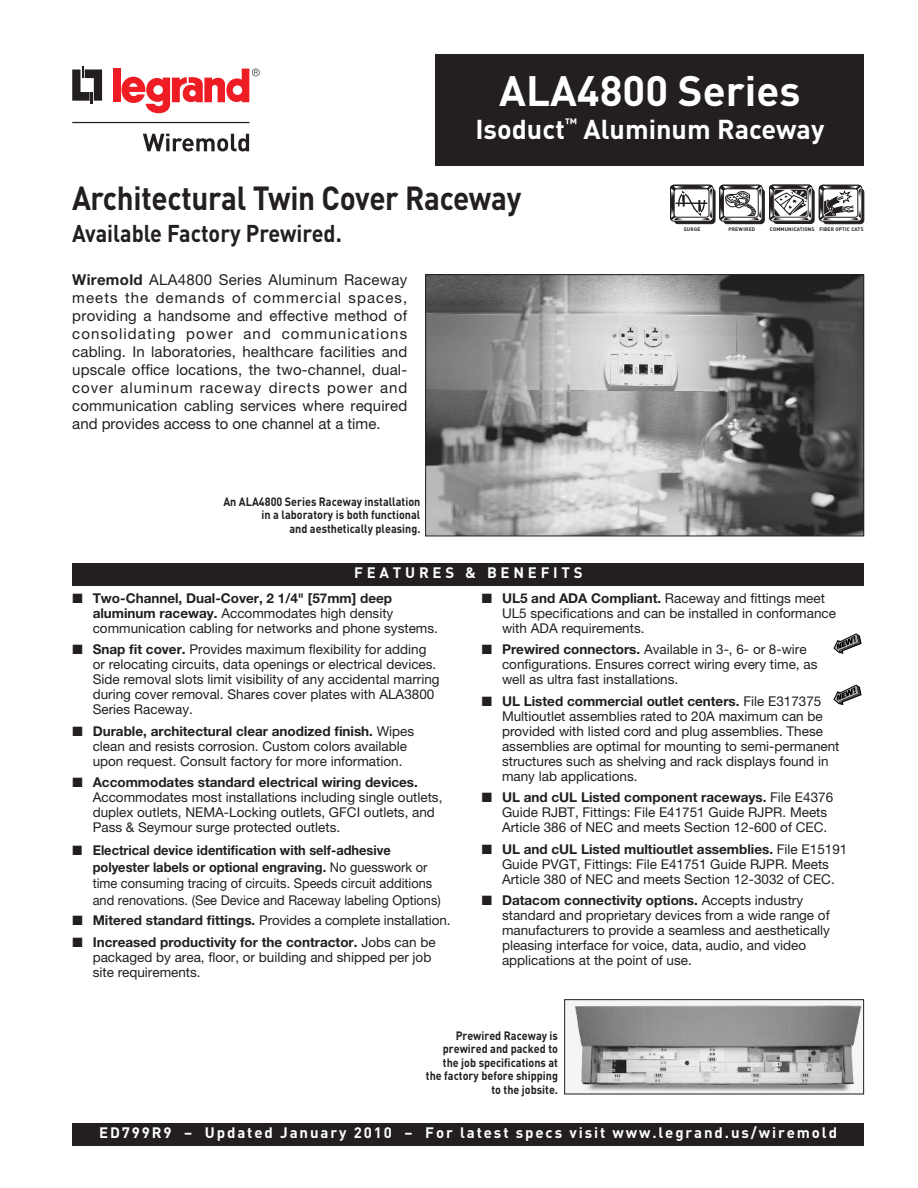
<style>
.page{position:relative;width:918px;height:1188px;background:#fff}
.page>*{position:absolute;margin:0;border:0;box-sizing:border-box;transform-origin:0 0}
.t1{font:700 42px "DIN";color:#fff}
.t2{font:700 33px "DIN";letter-spacing:-.01em;color:#231f20;scale:.9 1}
.t3{font:700 27px "DIN";color:#fff}
.t4{font:700 24px "DIN";color:#231f20;scale:.9 1}
.t5{font:15px/18px "Helvetica Neue";color:#231f20;text-align:justify}
.t6{font:700 15px "DIN";letter-spacing:.125em;color:#fff}
.t7{font:700 15px "DIN";letter-spacing:.25em;color:#fff}
.t8{font:13.5px/15px "Helvetica Neue";color:#231f20}
.t9{font:13.5px/16.5px "Helvetica Neue";color:#231f20;scale:.95 1}
.t10{font:700 12px/13.5px "DIN";color:#231f20;text-align:right;scale:.9 1}
.t11{font:700 5.1px "DIN";letter-spacing:.025em;color:#231f20}
.t12{font:700 5.1px "DIN";letter-spacing:.05em;color:#231f20}
.s1{font-weight:700}
</style>
<div class="page">
<div style="left:823px;top:189px;width:41px;height:35px;background:#231f20;border-radius:4px"></div>
<div style="left:823px;top:189px;width:41px;height:35px;border:1px solid #231f20;border-radius:4px"></div>
<div style="left:819px;top:185px;width:43px;height:37px;border:1px solid #231f20;border-radius:4px"></div>
<svg style="left:819px;top:185px;width:42px;height:36px;background:#999797"></svg>
<div style="left:436px;top:54px;width:428px;height:112px;background:#231f20"></div>
<svg style="left:72px;top:67px;width:30px;height:36px"></svg>
<div style="left:113px;top:69px;width:7px;height:33px;background:#ee1d23"></div>
<svg style="left:121px;top:69px;width:139px;height:45px"></svg>
<hr style="left:72px;top:122px;width:177px;height:1px;background:#231f20">
<svg style="left:143px;top:134px;width:106px;height:17px"></svg>
<img style="left:427px;top:276px;width:435px;height:258px">
<div style="left:425px;top:274px;width:439px;height:262px;border:1px solid #231f20"></div>
<div style="left:73px;top:563px;width:791px;height:23px;background:#231f20"></div>
<div style="left:72px;top:1123px;width:792px;height:22px;background:#231f20"></div>
<div style="left:674px;top:189px;width:41px;height:35px;background:#2f2c2c;border-radius:4px"></div>
<div style="left:674px;top:189px;width:41px;height:35px;border:1px solid #231f20;border-radius:4px"></div>
<svg style="left:670px;top:185px;width:43px;height:36px;background:#adabac"></svg>
<div style="left:773px;top:189px;width:41px;height:35px;background:#2a2627;border-radius:4px"></div>
<div style="left:773px;top:188px;width:41px;height:36px;border:1px solid #231f20;border-radius:4px"></div>
<div style="left:769px;top:185px;width:43px;height:36px;border:1px solid #231f20;border-radius:4px"></div>
<svg style="left:769px;top:185px;width:43px;height:35px;background:#999798"></svg>
<div style="left:724px;top:189px;width:40px;height:35px;background:#2f2b2c;border-radius:4px"></div>
<div style="left:723px;top:189px;width:42px;height:35px;border:1px solid #231f20;border-radius:4px"></div>
<div style="left:719px;top:185px;width:44px;height:36px;border:1px solid #231f20;border-radius:4px"></div>
<svg style="left:719px;top:185px;width:43px;height:36px;background:#a3a1a2"></svg>
<img style="left:569px;top:1004px;width:293px;height:88px">
<div style="left:564px;top:999px;width:300px;height:95px;border:1px solid #231f20"></div>
<svg style="left:834px;top:633px;width:27px;height:21px"></svg>
<svg style="left:834px;top:685px;width:27px;height:20px"></svg>
<h1 class="t1" style="left:499px;top:66px;width:303px">ALA4800 Series</h1>
<h3 class="t3" style="left:475px;top:113px;width:351px">Isoduct<sup>™</sup> Aluminum Raceway</h3>
<h2 class="t2" style="left:72px;top:179px;width:501px">Architectural Twin Cover Raceway</h2>
<h3 class="t4" style="left:72px;top:219px;width:301px">Available Factory Prewired.</h3>
<p class="t5" style="left:72px;top:272px;width:336px"><span class="s1">Wiremold</span> ALA4800 Series Aluminum Raceway meets the demands of commercial spaces, providing a handsome and effective method of consolidating power and communications cabling. In laboratories, healthcare facilities and upscale office locations, the two-channel, dual&shy;cover aluminum raceway directs power and communication cabling services where required and provides access to one channel at a time.</p>
<p class="t10" style="left:223px;top:495px;width:220px">An ALA4800 Series Raceway installation in a laboratory is both functional<br>and aesthetically pleasing.</p>
<p class="t7" style="left:354px;top:564px;width:230px">FEATURES &amp; BENEFITS</p>
<p class="t11" style="left:684px;top:226px;width:18px">SURGE</p>
<p class="t12" style="left:728px;top:226px;width:28px">PREWIRED</p>
<p class="t11" style="left:770px;top:226px;width:46px">COMMUNICATIONS</p>
<p class="t11" style="left:819px;top:226px;width:45px">FIBER OPTIC CAT5</p>
<p class="t8" style="left:93px;top:592px;width:347px;text-indent:-20px">■ <span class="s1">Two-Channel, Dual-Cover, 2 1/4" [57mm] deep aluminum raceway.</span> Accommodates high density communication cabling for networks and phone systems.</p>
<p class="t8" style="left:93px;top:643px;width:348px;text-indent:-20px">■ <span class="s1">Snap fit cover.</span> Provides maximum flexibility for adding or relocating circuits, data openings or electrical devices.<br>Side removal slots limit visibility of any accidental marring during cover removal. Shares cover plates with ALA3800<br>Series Raceway.</p>
<p class="t8" style="left:93px;top:725px;width:323px;text-indent:-20px">■ <span class="s1">Durable, architectural clear anodized finish.</span> Wipes clean and resists corrosion. Custom colors available upon request. Consult factory for more information.</p>
<p class="t8" style="left:93px;top:776px;width:351px;text-indent:-20px">■ <span class="s1">Accommodates standard electrical wiring devices.<br></span>Accommodates most installations including single outlets, duplex outlets, NEMA-Locking outlets, GFCI outlets, and Pass &amp; Seymour surge protected outlets.</p>
<p class="t9" style="left:93px;top:844px;width:368px;text-indent:-20px">■ <span class="s1">Electrical device identification with self-adhesive polyester labels or optional engraving.</span> No guesswork or time consuming tracing of circuits. Speeds circuit additions and renovations. (See Device and Raceway labeling Options)</p>
<p class="t8" style="left:72px;top:914px;width:380px">■ <span class="s1">Mitered standard fittings.</span> Provides a complete installation.</p>
<p class="t8" style="left:93px;top:936px;width:344px;text-indent:-20px">■ <span class="s1">Increased productivity for the contractor.</span> Jobs can be packaged by area, floor, or building and shipped per job site requirements.</p>
<p class="t8" style="left:502px;top:592px;width:335px;text-indent:-20px">■ <span class="s1">UL5 and ADA Compliant.</span> Raceway and fittings meet<br>UL5 specifications and can be installed in conformance with ADA requirements.</p>
<p class="t8" style="left:502px;top:643px;width:317px;text-indent:-20px">■ <span class="s1">Prewired connectors.</span> Available in 3-, 6- or 8-wire configurations. Ensures correct wiring every time, as well as ultra fast installations.</p>
<p class="t8" style="left:502px;top:695px;width:339px;text-indent:-20px">■ <span class="s1">UL Listed commercial outlet centers.</span> File E317375<br>Multioutlet assemblies rated to 20A maximum can be provided with listed cord and plug assemblies. These assemblies are optimal for mounting to semi-permanent structures such as shelving and rack displays found in many lab applications.</p>
<p class="t8" style="left:502px;top:791px;width:333px;text-indent:-20px">■ <span class="s1">UL and cUL Listed component raceways.</span> File E4376<br>Guide RJBT, Fittings: File E41751 Guide RJPR. Meets<br>Article 386 of NEC and meets Section 12-600 of CEC.</p>
<p class="t8" style="left:482px;top:843px;width:367px;text-align:center">■ <span class="s1">UL and cUL Listed multioutlet assemblies.</span> File E15191<br>Guide PVGT, Fittings: File E41751 Guide RJPR. Meets<br>Article 380 of NEC and meets Section 12-3032 of CEC.</p>
<p class="t8" style="left:502px;top:894px;width:329px;text-indent:-20px">■ <span class="s1">Datacom connectivity options.</span> Accepts industry standard and proprietary devices from a wide range of manufacturers to provide a seamless and aesthetically pleasing interface for voice, data, audio, and video applications at the point of use.</p>
<p class="t10" style="left:426px;top:1028px;width:148px">Prewired Raceway is prewired and packed to the job specifications at the factory before shipping to the jobsite.</p>
<p class="t6" style="left:99px;top:1124px;width:740px">ED799R9 – Updated January 2010 – For latest specs visit www.legrand.us/wiremold</p>
</div>
